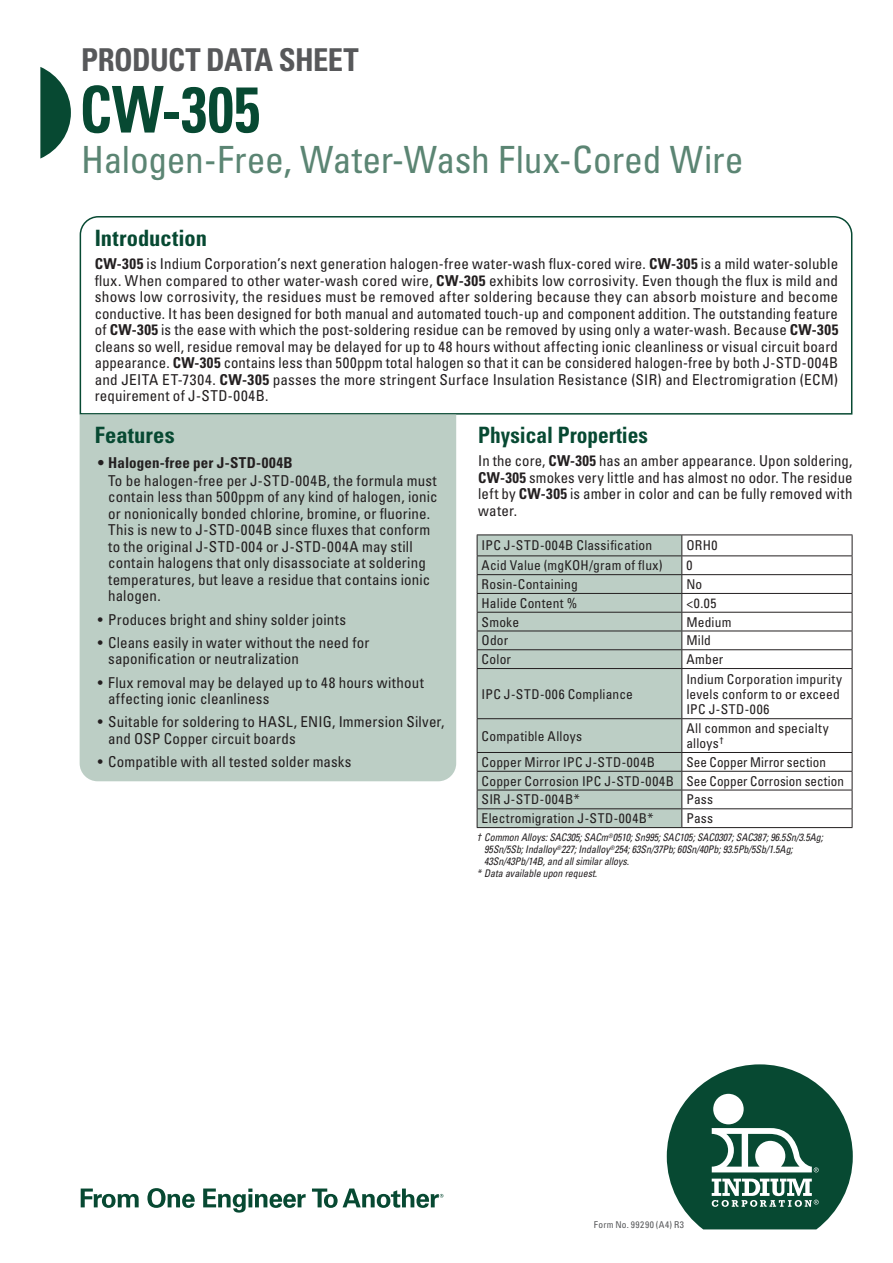
<style>
.page{position:relative;width:893px;height:1263px;background:#fff}
.page>*{position:absolute;margin:0;border:0;box-sizing:border-box;transform-origin:0 0}
.t1{font:700 condensed 64.5px "Univers LT Std";color:#074932;scale:.9 1}
.t2{font:condensed 37.5px "Univers LT Std";letter-spacing:-.005em;color:#5b8573}
.t3{font:700 condensed 31.5px "Univers LT Std";letter-spacing:-.02em;color:#57585a}
.t4{font:700 condensed 22.5px "Univers LT Std";color:#074932}
.t5{font:700 condensed 22.5px "Univers LT Std";color:#074932;scale:.95 1}
.t6{font:condensed 15px/16.5px "Univers LT Std";letter-spacing:.01em;color:#231f20}
.t7{font:700 condensed 15px "Univers LT Std";letter-spacing:.01em;color:#231f20}
.t8{font:condensed 13.5px/15px "Univers LT Std";letter-spacing:.015em;color:#231f20}
.t9{font:italic condensed 10.5px "Univers LT Std";letter-spacing:-.005em;color:#231f20;scale:.95 1}
.t10{font:condensed 9.45px "Univers LT Std";letter-spacing:.055em;color:#57585a}
.s1{font-weight:700}
</style>
<div class="page">
<svg style="left:40px;top:67px;width:31px;height:92px"></svg>
<svg style="left:667px;top:1064px;width:186px;height:165px"></svg>
<div style="left:713px;top:1094px;width:31px;height:30px;background:#fff;border-radius:50%"></div>
<svg style="left:312px;top:1188px;width:131px;height:20px"></svg>
<svg style="left:81px;top:1188px;width:225px;height:24px"></svg>
<svg style="left:79px;top:216px;width:774px;height:199px"></svg>
<div style="left:80px;top:415px;width:376px;height:366px;background:#bccec5"></div>
<div style="left:478px;top:535px;width:203px;height:292px;background:#bccec5"></div>
<hr style="left:477px;top:534px;width:205px;height:1px;background:#231f20">
<hr style="left:682px;top:534px;width:170px;height:1px;background:#231f20">
<hr style="left:477px;top:555px;width:205px;height:1px;background:#231f20">
<hr style="left:682px;top:555px;width:170px;height:1px;background:#231f20">
<hr style="left:477px;top:574px;width:205px;height:1px;background:#231f20">
<hr style="left:682px;top:574px;width:170px;height:1px;background:#231f20">
<hr style="left:477px;top:593px;width:205px;height:1px;background:#231f20">
<hr style="left:682px;top:593px;width:170px;height:1px;background:#231f20">
<hr style="left:477px;top:612px;width:205px;height:1px;background:#231f20">
<hr style="left:682px;top:612px;width:170px;height:1px;background:#231f20">
<hr style="left:477px;top:631px;width:205px;height:1px;background:#231f20">
<hr style="left:682px;top:631px;width:170px;height:1px;background:#231f20">
<hr style="left:477px;top:649px;width:205px;height:1px;background:#231f20">
<svg style="left:477px;top:535px;width:1px;height:133px"></svg>
<hr style="left:682px;top:649px;width:170px;height:1px;background:#231f20">
<svg style="left:681px;top:535px;width:1px;height:133px"></svg>
<svg style="left:852px;top:535px;width:1px;height:133px"></svg>
<hr style="left:477px;top:668px;width:205px;height:1px;background:#231f20">
<hr style="left:477px;top:669px;width:1px;height:49px;background:#231f20">
<hr style="left:682px;top:668px;width:170px;height:1px;background:#231f20">
<hr style="left:681px;top:669px;width:1px;height:49px;background:#231f20">
<hr style="left:852px;top:669px;width:1px;height:49px;background:#231f20">
<hr style="left:477px;top:718px;width:205px;height:1px;background:#231f20">
<hr style="left:477px;top:719px;width:1px;height:33px;background:#231f20">
<hr style="left:682px;top:718px;width:170px;height:1px;background:#231f20">
<hr style="left:681px;top:719px;width:1px;height:33px;background:#231f20">
<hr style="left:852px;top:719px;width:1px;height:33px;background:#231f20">
<hr style="left:477px;top:752px;width:205px;height:1px;background:#231f20">
<hr style="left:682px;top:752px;width:170px;height:1px;background:#231f20">
<hr style="left:477px;top:771px;width:205px;height:1px;background:#231f20">
<hr style="left:682px;top:771px;width:170px;height:1px;background:#231f20">
<hr style="left:477px;top:790px;width:205px;height:1px;background:#231f20">
<hr style="left:682px;top:790px;width:170px;height:1px;background:#231f20">
<hr style="left:477px;top:808px;width:205px;height:1px;background:#231f20">
<svg style="left:477px;top:753px;width:1px;height:74px"></svg>
<hr style="left:682px;top:808px;width:170px;height:1px;background:#231f20">
<svg style="left:681px;top:753px;width:1px;height:74px"></svg>
<svg style="left:852px;top:753px;width:1px;height:74px"></svg>
<hr style="left:477px;top:827px;width:205px;height:1px;background:#231f20">
<hr style="left:682px;top:827px;width:170px;height:1px;background:#231f20">
<h3 class="t3" style="left:81px;top:41px;width:279px">PRODUCT DATA SHEET</h3>
<h1 class="t1" style="left:80px;top:70px;width:202px">CW-305</h1>
<h2 class="t2" style="left:81px;top:136px;width:664px">Halogen-Free, Water-Wash Flux-Cored Wire</h2>
<h3 class="t4" style="left:95px;top:224px;width:114px">Introduction</h3>
<p class="t6" style="left:95px;top:255px;width:745px;text-align:justify"><span class="s1">CW-305</span> is Indium Corporation’s next generation halogen-free water-wash flux-cored wire. <span class="s1">CW-305</span> is a mild water-soluble flux. When compared to other water-wash cored wire, <span class="s1">CW-305</span> exhibits low corrosivity. Even though the flux is mild and shows low corrosivity, the residues must be removed after soldering because they can absorb moisture and become conductive. It has been designed for both manual and automated touch-up and component addition. The outstanding feature of <span class="s1">CW-305</span> is the ease with which the post-soldering residue can be removed by using only a water-wash. Because <span class="s1">CW-305 </span>cleans so well, residue removal may be delayed for up to 48 hours without affecting ionic cleanliness or visual circuit board appearance. <span class="s1">CW-305</span> contains less than 500ppm total halogen so that it can be considered halogen-free by both J-STD-004B and JEITA ET-7304. <span class="s1">CW-305</span> passes the more stringent Surface Insulation Resistance (SIR) and Electromigration (ECM) requirement of J-STD-004B.</p>
<h3 class="t4" style="left:95px;top:421px;width:81px">Features</h3>
<p class="t7" style="left:98px;top:453px;width:196px">• Halogen-free per J-STD-004B</p>
<p class="t6" style="left:108px;top:472px;width:331px">To be halogen-free per J-STD-004B, the formula must contain less than 500ppm of any kind of halogen, ionic or nonionically bonded chlorine, bromine, or fluorine.<br>This is new to J-STD-004B since fluxes that conform to the original J-STD-004 or J-STD-004A may still contain halogens that only disassociate at soldering temperatures, but leave a residue that contains ionic halogen.</p>
<p class="t6" style="left:98px;top:611px;width:250px">• Produces bright and shiny solder joints</p>
<p class="t6" style="left:108px;top:634px;width:263px;text-indent:-10px">• Cleans easily in water without the need for saponification or neutralization</p>
<p class="t6" style="left:108px;top:674px;width:317px;text-indent:-10px">• Flux removal may be delayed up to 48 hours without affecting ionic cleanliness</p>
<p class="t6" style="left:108px;top:714px;width:338px;text-indent:-10px">• Suitable for soldering to HASL, ENIG, Immersion Silver, and OSP Copper circuit boards</p>
<p class="t6" style="left:98px;top:753px;width:255px">• Compatible with all tested solder masks</p>
<h3 class="t5" style="left:478px;top:421px;width:180px">Physical Properties</h3>
<p class="t6" style="left:478px;top:453px;width:376px;text-align:justify">In the core, <span class="s1">CW-305</span> has an amber appearance. Upon soldering, <span class="s1">CW-305</span> smokes very little and has almost no odor. The residue left by <span class="s1">CW-305</span> is amber in color and can be fully removed with water.</p>
<p class="t8" style="left:482px;top:538px;width:172px">IPC J-STD-004B Classification</p>
<p class="t8" style="left:686px;top:538px;width:33px">ORH0</p>
<p class="t8" style="left:482px;top:558px;width:183px">Acid Value (mgKOH/gram of flux)</p>
<p class="t8" style="left:686px;top:558px;width:7px">0</p>
<p class="t8" style="left:482px;top:576px;width:98px">Rosin-Containing</p>
<p class="t8" style="left:686px;top:576px;width:17px">No</p>
<p class="t8" style="left:482px;top:595px;width:97px">Halide Content %</p>
<p class="t8" style="left:686px;top:595px;width:32px">&lt;0.05</p>
<p class="t8" style="left:482px;top:614px;width:39px">Smoke</p>
<p class="t8" style="left:686px;top:614px;width:47px">Medium</p>
<p class="t8" style="left:482px;top:633px;width:28px">Odor</p>
<p class="t8" style="left:686px;top:633px;width:26px">Mild</p>
<p class="t8" style="left:482px;top:651px;width:31px">Color</p>
<p class="t8" style="left:686px;top:651px;width:39px">Amber</p>
<p class="t8" style="left:482px;top:686px;width:153px">IPC J-STD-006 Compliance</p>
<p class="t8" style="left:686px;top:671px;width:157px">Indium Corporation impurity levels conform to or exceed<br>IPC J-STD-006</p>
<p class="t8" style="left:482px;top:728px;width:102px">Compatible Alloys</p>
<p class="t8" style="left:686px;top:720px;width:144px">All common and specialty alloys<sup>†</sup></p>
<p class="t8" style="left:482px;top:754px;width:175px">Copper Mirror IPC J-STD-004B</p>
<p class="t8" style="left:482px;top:752px;width:364px;line-height:18.8px;text-indent:205px">See Copper Mirror section<br>Copper Corrosion IPC J-STD-004B See Copper Corrosion section<br>SIR J-STD-004B*</p>
<p class="t8" style="left:686px;top:792px;width:28px">Pass</p>
<p class="t8" style="left:482px;top:811px;width:174px">Electromigration J-STD-004B*</p>
<p class="t8" style="left:686px;top:811px;width:28px">Pass</p>
<p class="t9" style="left:477px;top:831px;width:366px">† Common Alloys: SAC305; SACm<sup>®</sup>0510; Sn995; SAC105; SAC0307; SAC387; 96.5Sn/3.5Ag;</p>
<p class="t9" style="left:484px;top:843px;width:326px">95Sn/5Sb; Indalloy<sup>®</sup>227; Indalloy<sup>®</sup>254; 63Sn/37Pb; 60Sn/40Pb; 93.5Pb/5Sb/1.5Ag;</p>
<p class="t9" style="left:484px;top:855px;width:154px">43Sn/43Pb/14B, and all similar alloys.</p>
<p class="t9" style="left:477px;top:867px;width:128px">* Data available upon request.</p>
<p class="t10" style="left:594px;top:1219px;width:91px">Form No. 99290 (A4) R3</p>
</div>
